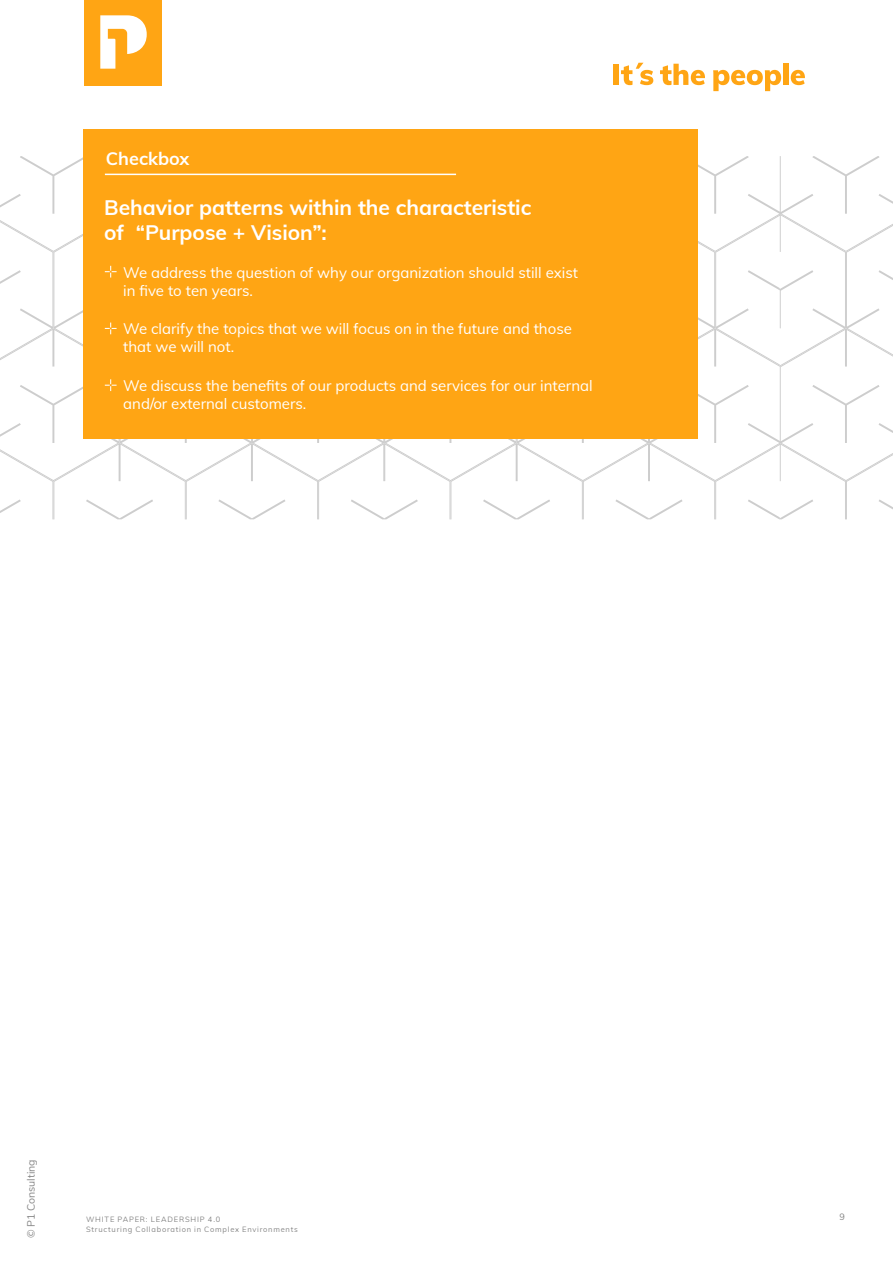
<style>
.page{position:relative;width:893px;height:1263px;background:#fff}
.page>*{position:absolute;margin:0;border:0;box-sizing:border-box;transform-origin:0 0}
.t1{font:700 21px/25.2px "Mulish";color:#fff}
.t2{font:700 18px "Mulish";color:#fff}
.t3{font:15px/18px "Mulish";color:#fff}
.t4{font:10.5px "Mulish";color:#878787}
.t5{font:9px "Mulish";color:#878787}
.t6{font:7.5px/10.5px "Mulish";letter-spacing:.1em;color:#878787}
</style>
<div class="page">
<div style="left:85px;top:0;width:77px;height:86px;background:#ffa514"></div>
<svg style="left:100px;top:15px;width:47px;height:54px"></svg>
<div style="left:614px;top:64px;width:5px;height:21px;background:#ffa514"></div>
<svg style="left:621px;top:63px;width:32px;height:22px"></svg>
<svg style="left:660px;top:64px;width:45px;height:21px"></svg>
<svg style="left:713px;top:70px;width:68px;height:21px"></svg>
<div style="left:783px;top:64px;width:5px;height:21px;background:#ffa514"></div>
<svg style="left:791px;top:70px;width:14px;height:15px"></svg>
<div style="left:84px;top:130px;width:614px;height:309px;background:#ffa514"></div>
<svg style="left:0;top:156px;width:893px;height:363px"></svg>
<p class="t2" style="left:106px;top:145px;width:85px">Checkbox</p>
<h1 class="t1" style="left:104px;top:194px;width:429px">Behavior patterns within the characteristic of “Purpose + Vision”:</h1>
<p class="t3" style="left:123px;top:262px;width:456px">We address the question of why our organization should still exist in five to ten years.</p>
<p class="t3" style="left:123px;top:319px;width:450px">We clarify the topics that we will focus on in the future and those that we will not.</p>
<p class="t3" style="left:123px;top:376px;width:471px">We discuss the benefits of our products and services for our internal and/or external customers.</p>
<p class="t4" style="left:23px;top:1238px;width:80px;rotate:-90deg">© P1 Consulting</p>
<p class="t6" style="left:86px;top:1213px;width:213px">WHITE PAPER: LEADERSHIP 4.0<br>Structuring Collaboration in Complex Environments</p>
<p class="t5" style="left:839px;top:1210px;width:7px">9</p>
</div>
